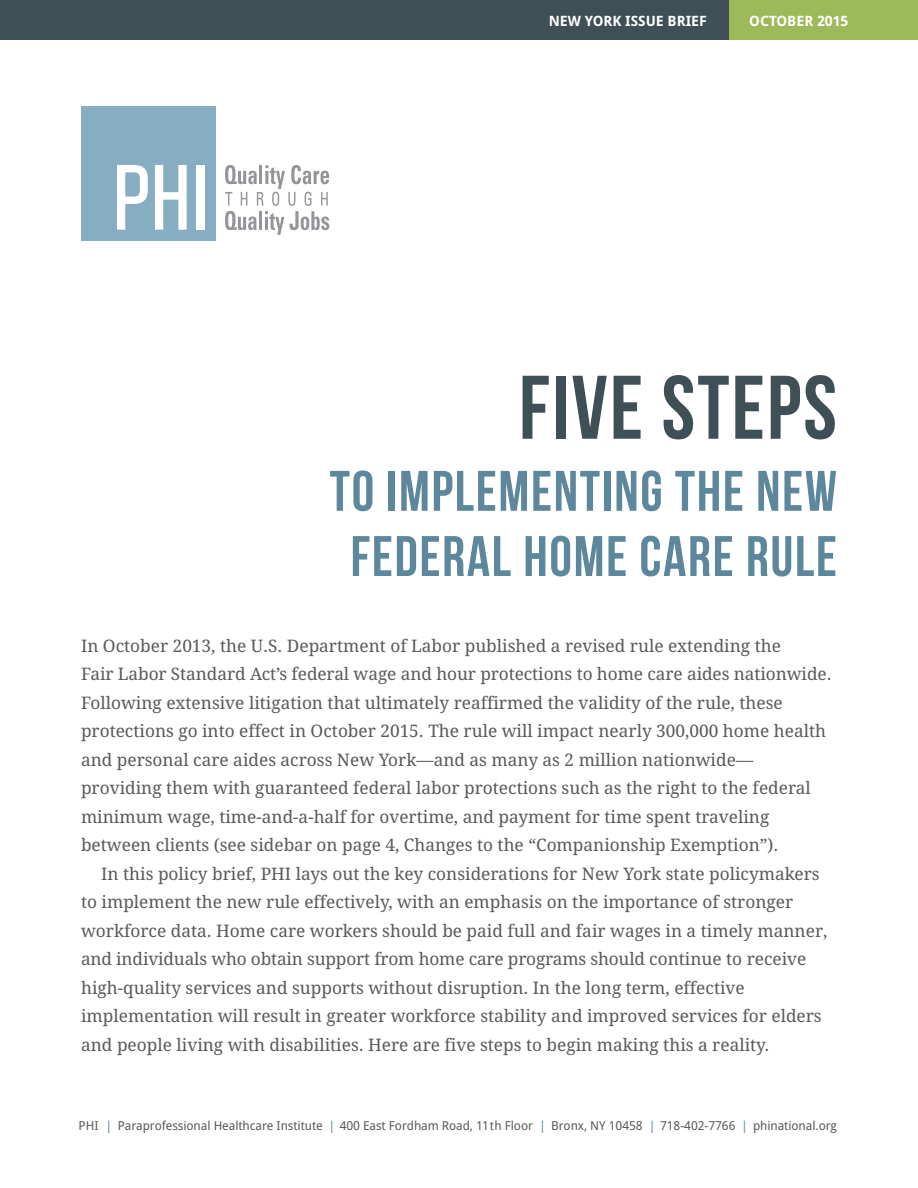
<style>
.page{position:relative;width:918px;height:1188px;background:#fff}
.page>*{position:absolute;margin:0;border:0;box-sizing:border-box;transform-origin:0 0}
.t1{font:700 90px "Bebas Neue";letter-spacing:.025em;color:#3e4f55}
.t2{font:700 57px/65.2px "Bebas Neue";letter-spacing:.03em;color:#5c879c;text-align:center}
.t3{font:17.25px/28.5px "Droid Serif";color:#5c5957}
.t4{font:700 14.25px "Droid Sans";color:#fff}
.t5{font:12.3px "Droid Sans";letter-spacing:-.005em;color:#5c5957}
.s1{color:#5c879c}
</style>
<div class="page">
<div style="left:0;top:0;width:918px;height:40px;background:#3e4f55"></div>
<div style="left:729px;top:0;width:189px;height:40px;background:#9dba5a"></div>
<div style="left:82px;top:106px;width:134px;height:134px;background:#87adc3"></div>
<svg style="left:225px;top:165px;width:104px;height:70px"></svg>
<svg style="left:117px;top:165px;width:31px;height:65px"></svg>
<svg style="left:155px;top:165px;width:32px;height:65px"></svg>
<div style="left:196px;top:165px;width:9px;height:65px;background:#fff"></div>
<p class="t4" style="left:549px;top:13px;width:160px">NEW YORK ISSUE BRIEF</p>
<p class="t4" style="left:749px;top:13px;width:101px">OCTOBER 2015</p>
<h1 class="t1" style="left:519px;top:355px;width:319px">FIVE STEPS</h1>
<h2 class="t2" style="left:330px;top:459px;width:509px">TO IMPLEMENTING THE NEW<br>FEDERAL HOME CARE RULE</h2>
<p class="t3" style="left:81px;top:631px;width:752px">In October 2013, the U.S. Department of Labor published a revised rule extending the<br>Fair Labor Standard Act’s federal wage and hour protections to home care aides nationwide.<br>Following extensive litigation that ultimately reaffirmed the validity of the rule, these protections go into effect in October 2015. The rule will impact nearly 300,000 home health and personal care aides across New York—and as many as 2 million nationwide— providing them with guaranteed federal labor protections such as the right to the federal minimum wage, time-and-a-half for overtime, and payment for time spent traveling between clients (see sidebar on page 4, Changes to the “Companionship Exemption”).</p>
<p class="t3" style="left:81px;top:859px;width:748px;text-indent:20px">In this policy brief, PHI lays out the key considerations for New York state policymakers to implement the new rule effectively, with an emphasis on the importance of stronger workforce data. Home care workers should be paid full and fair wages in a timely manner, and individuals who obtain support from home care programs should continue to receive high-quality services and supports without disruption. In the long term, effective implementation will result in greater workforce stability and improved services for elders and people living with disabilities. Here are five steps to begin making this a reality.</p>
<p class="t5" style="left:79px;top:1118px;width:760px">PHI <span class="s1">|</span> Paraprofessional Healthcare Institute <span class="s1">|</span> 400 East Fordham Road, 11th Floor <span class="s1">|</span> Bronx, NY 10458 <span class="s1">|</span> 718-402-7766 <span class="s1">|</span> phinational.org</p>
</div>
